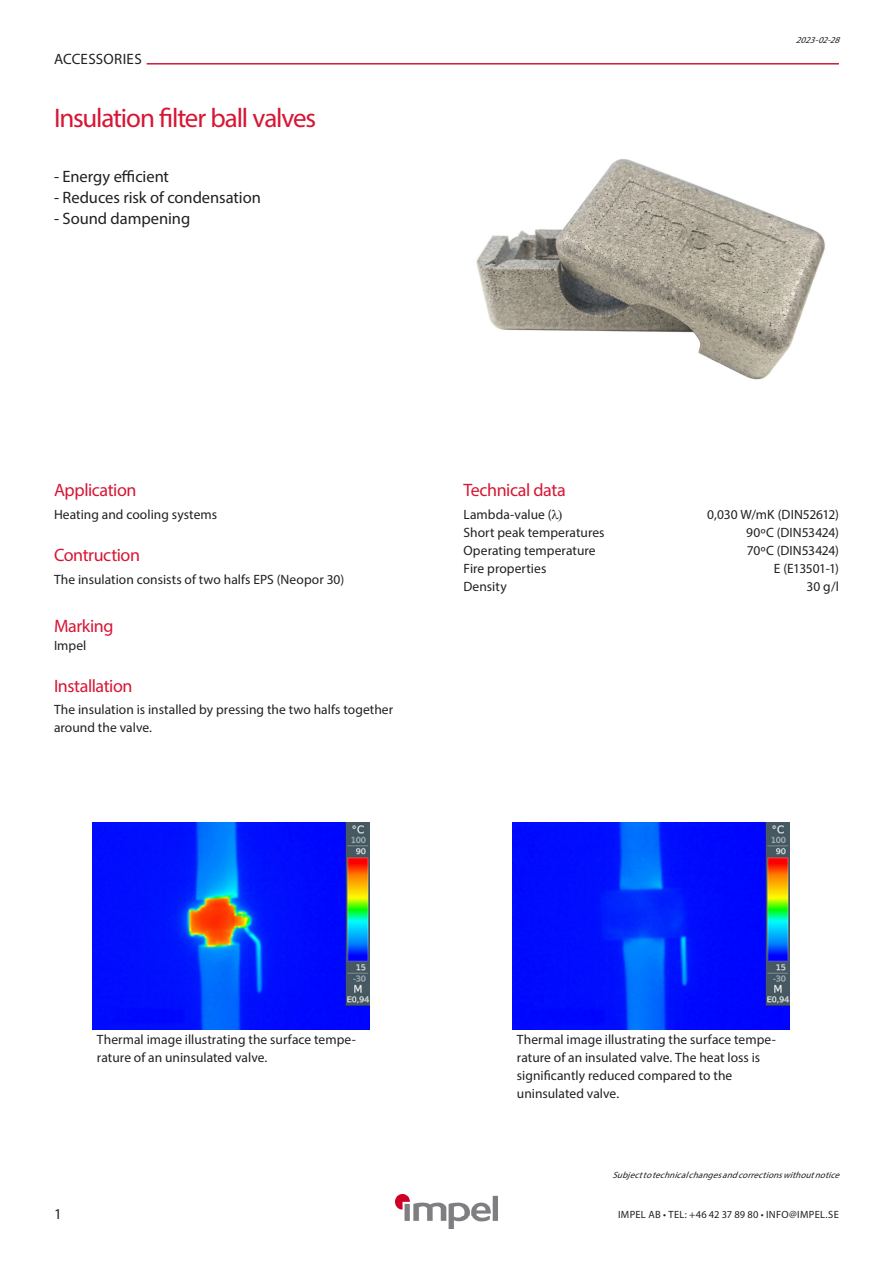
<style>
.page{position:relative;width:893px;height:1263px;background:#fff}
.page>*{position:absolute;margin:0;border:0;box-sizing:border-box;transform-origin:0 0}
.Rubrik_1{font:27px "Myriad Pro";letter-spacing:-.04em;color:#d71634}
.Rubrik_2{font:18px "Myriad Pro";letter-spacing:-.025em;color:#d71634}
.Brödtext{font:18px "Myriad Pro";letter-spacing:-.02em;color:#d71634}
.Ingress_1{font:16.5px "Myriad Pro";letter-spacing:-.005em;color:#231f20}
.Toppdekor_Versalrubr{font:15px "Myriad Pro";letter-spacing:.02em;color:#231f20}
.Paginering_V{font:15px "Myriad Pro";color:#231f20}
.Brödtext-2{font:13.5px/18px "Myriad Pro";color:#231f20}
.t1{font:10.5px "Myriad Pro";letter-spacing:.025em;color:#231f20}
.Bildtext_-_ändringar{font:italic 9px "Myriad Pro";color:#231f20}
</style>
<div class="page">
<img style="left:476px;top:159px;width:349px;height:221px">
<img style="left:396px;top:1195px;width:101px;height:33px">
<img style="left:92px;top:822px;width:277px;height:208px">
<img style="left:512px;top:822px;width:277px;height:208px">
<hr style="left:147px;top:63px;width:692px;height:2px;background:#d71634">
<p class="Toppdekor_Versalrubr" style="left:54px;top:50px;width:89px">ACCESSORIES</p>
<p class="Rubrik_1" style="left:54px;top:101px;width:264px">Insulation filter ball valves</p>
<p class="Ingress_1" style="left:54px;top:167px;width:117px">- Energy efficient</p>
<p class="Ingress_1" style="left:54px;top:188px;width:208px">- Reduces risk of condensation</p>
<p class="Ingress_1" style="left:54px;top:209px;width:138px">- Sound dampening</p>
<p class="Bildtext_-_ändringar" style="left:796px;top:34px;width:48px">2023-02-28</p>
<p class="Rubrik_2" style="left:54px;top:479px;width:84px">Application</p>
<p class="Brödtext-2" style="left:54px;top:505px;width:165px">Heating and cooling systems</p>
<p class="Rubrik_2" style="left:54px;top:544px;width:88px">Contruction</p>
<p class="Brödtext-2" style="left:54px;top:570px;width:292px">The insulation consists of two halfs EPS (Neopor 30)</p>
<p class="Brödtext" style="left:54px;top:614px;width:61px">Marking</p>
<p class="Brödtext-2" style="left:54px;top:636px;width:34px">Impel</p>
<p class="Rubrik_2" style="left:54px;top:674px;width:80px">Installation</p>
<p class="Brödtext-2" style="left:54px;top:700px;width:341px">The insulation is installed by pressing the two halfs together around the valve.</p>
<p class="Rubrik_2" style="left:463px;top:479px;width:104px">Technical data</p>
<p class="Brödtext-2" style="left:463px;top:505px;width:90px">Lambda-value (</p>
<p class="Brödtext-2" style="left:707px;top:505px;width:133px">0,030 W/mK (DIN52612)</p>
<p class="Brödtext-2" style="left:463px;top:523px;width:143px">Short peak temperatures</p>
<p class="Brödtext-2" style="left:746px;top:523px;width:94px">90ºC (DIN53424)</p>
<p class="Brödtext-2" style="left:463px;top:541px;width:134px">Operating temperature</p>
<p class="Brödtext-2" style="left:747px;top:541px;width:94px">70ºC (DIN53424)</p>
<p class="Brödtext-2" style="left:463px;top:559px;width:84px">Fire properties</p>
<p class="Brödtext-2" style="left:774px;top:559px;width:67px">E (E13501-1)</p>
<p class="Brödtext-2" style="left:463px;top:577px;width:45px">Density</p>
<p class="Brödtext-2" style="left:807px;top:577px;width:34px">30 g/l</p>
<p class="Brödtext-2" style="left:97px;top:1030px;width:260px">Thermal image illustrating the surface tempe&shy;rature of an uninsulated valve.</p>
<p class="Brödtext-2" style="left:517px;top:1030px;width:260px">Thermal image illustrating the surface tempe&shy;rature of an insulated valve. The heat loss is significantly reduced compared to the uninsulated valve.</p>
<p class="Bildtext_-_ändringar" style="left:612px;top:1169px;width:232px">Subjecttotechnicalchangesandcorrectionswithoutnotice</p>
<p class="Paginering_V" style="left:54px;top:1205px;width:9px">1</p>
<p class="t1" style="left:618px;top:1208px;width:222px">IMPEL AB • TEL: +46 42 37 89 80 • INFO@IMPEL.SE</p>
</div>
